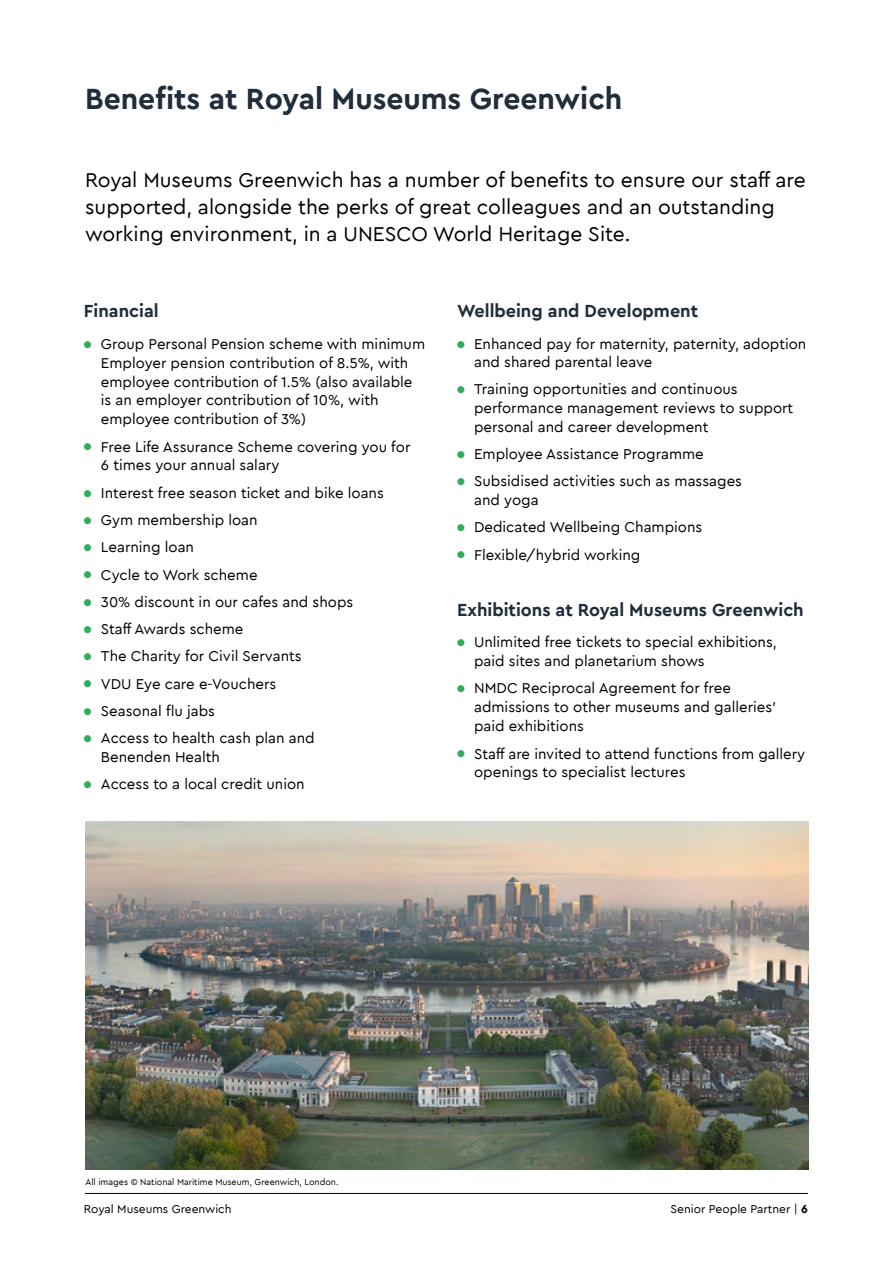
<style>
.page{position:relative;width:893px;height:1263px;background:#fff}
.page>*{position:absolute;margin:0;border:0;box-sizing:border-box;transform-origin:0 0}
.t1{font:700 30px "Cera PRO";color:#212d3a}
.t2{font:21px/27px "Cera PRO";color:#000}
.t3{font:700 18px "Cera PRO";color:#212d3a}
.t4{font:15px/18.9px "Cera PRO";color:#000}
.t5{font:12px "Cera PRO";color:#000}
.t6{font:9px "Cera PRO";color:#000}
.s1{color:#2fac5c}
.s2{font-weight:700}
</style>
<div class="page">
<hr style="left:85px;top:1193px;width:723px;height:1px;background:#000">
<img style="left:85px;top:821px;width:723px;height:348px">
<h1 class="t1" style="left:85px;top:79px;width:539px">Benefits at Royal Museums Greenwich</h1>
<h2 class="t2" style="left:85px;top:166px;width:722px">Royal Museums Greenwich has a number of benefits to ensure our staff are supported, alongside the perks of great colleagues and an outstanding working environment, in a UNESCO World Heritage Site.</h2>
<p class="t3" style="left:84px;top:299px;width:76px">Financial</p>
<p class="t4" style="left:101px;top:334px;width:326px;text-indent:-17px"><span class="s1">●</span> Group Personal Pension scheme with minimum Employer pension contribution of 8.5%, with employee contribution of 1.5% (also available is an employer contribution of 10%, with employee contribution of 3%)</p>
<p class="t4" style="left:101px;top:436px;width:311px;text-indent:-17px"><span class="s1">●</span> Free Life Assurance Scheme covering you for<br>6 times your annual salary</p>
<p class="t4" style="left:84px;top:483px;width:301px"><span class="s1">●</span> Interest free season ticket and bike loans</p>
<p class="t4" style="left:84px;top:510px;width:175px"><span class="s1">●</span> Gym membership loan</p>
<p class="t4" style="left:84px;top:537px;width:112px"><span class="s1">●</span> Learning loan</p>
<p class="t4" style="left:84px;top:564px;width:175px"><span class="s1">●</span> Cycle to Work scheme</p>
<p class="t4" style="left:84px;top:592px;width:271px"><span class="s1">●</span> 30% discount in our cafes and shops</p>
<p class="t4" style="left:84px;top:619px;width:161px"><span class="s1">●</span> Staff Awards scheme</p>
<p class="t4" style="left:84px;top:646px;width:219px"><span class="s1">●</span> The Charity for Civil Servants</p>
<p class="t4" style="left:84px;top:673px;width:194px"><span class="s1">●</span> VDU Eye care e-Vouchers</p>
<p class="t4" style="left:84px;top:701px;width:133px"><span class="s1">●</span> Seasonal flu jabs</p>
<p class="t4" style="left:101px;top:728px;width:215px;text-indent:-17px"><span class="s1">●</span> Access to health cash plan and<br>Benenden Health</p>
<p class="t4" style="left:84px;top:774px;width:222px"><span class="s1">●</span> Access to a local credit union</p>
<p class="t3" style="left:457px;top:299px;width:243px">Wellbeing and Development</p>
<p class="t4" style="left:474px;top:334px;width:334px;text-indent:-17px"><span class="s1">●</span> Enhanced pay for maternity, paternity, adoption and shared parental leave</p>
<p class="t4" style="left:474px;top:379px;width:321px;text-indent:-17px"><span class="s1">●</span> Training opportunities and continuous performance management reviews to support personal and career development</p>
<p class="t4" style="left:457px;top:444px;width:248px"><span class="s1">●</span> Employee Assistance Programme</p>
<p class="t4" style="left:474px;top:471px;width:269px;text-indent:-17px"><span class="s1">●</span> Subsidised activities such as massages and yoga</p>
<p class="t4" style="left:457px;top:517px;width:247px"><span class="s1">●</span> Dedicated Wellbeing Champions</p>
<p class="t4" style="left:457px;top:544px;width:185px"><span class="s1">●</span> Flexible/hybrid working</p>
<p class="t3" style="left:457px;top:598px;width:348px">Exhibitions at Royal Museums Greenwich</p>
<p class="t4" style="left:474px;top:632px;width:304px;text-indent:-17px"><span class="s1">●</span> Unlimited free tickets to special exhibitions, paid sites and planetarium shows</p>
<p class="t4" style="left:474px;top:678px;width:304px;text-indent:-17px"><span class="s1">●</span> NMDC Reciprocal Agreement for free admissions to other museums and galleries’ paid exhibitions</p>
<p class="t4" style="left:474px;top:743px;width:333px;text-indent:-17px"><span class="s1">●</span> Staff are invited to attend functions from gallery openings to specialist lectures</p>
<p class="t6" style="left:85px;top:1175px;width:254px">All images © National Maritime Museum, Greenwich, London.</p>
<p class="t5" style="left:84px;top:1200px;width:149px">Royal Museums Greenwich</p>
<p class="t5" style="left:671px;top:1200px;width:139px">Senior People Partner | <span class="s2">6</span></p>
</div>
